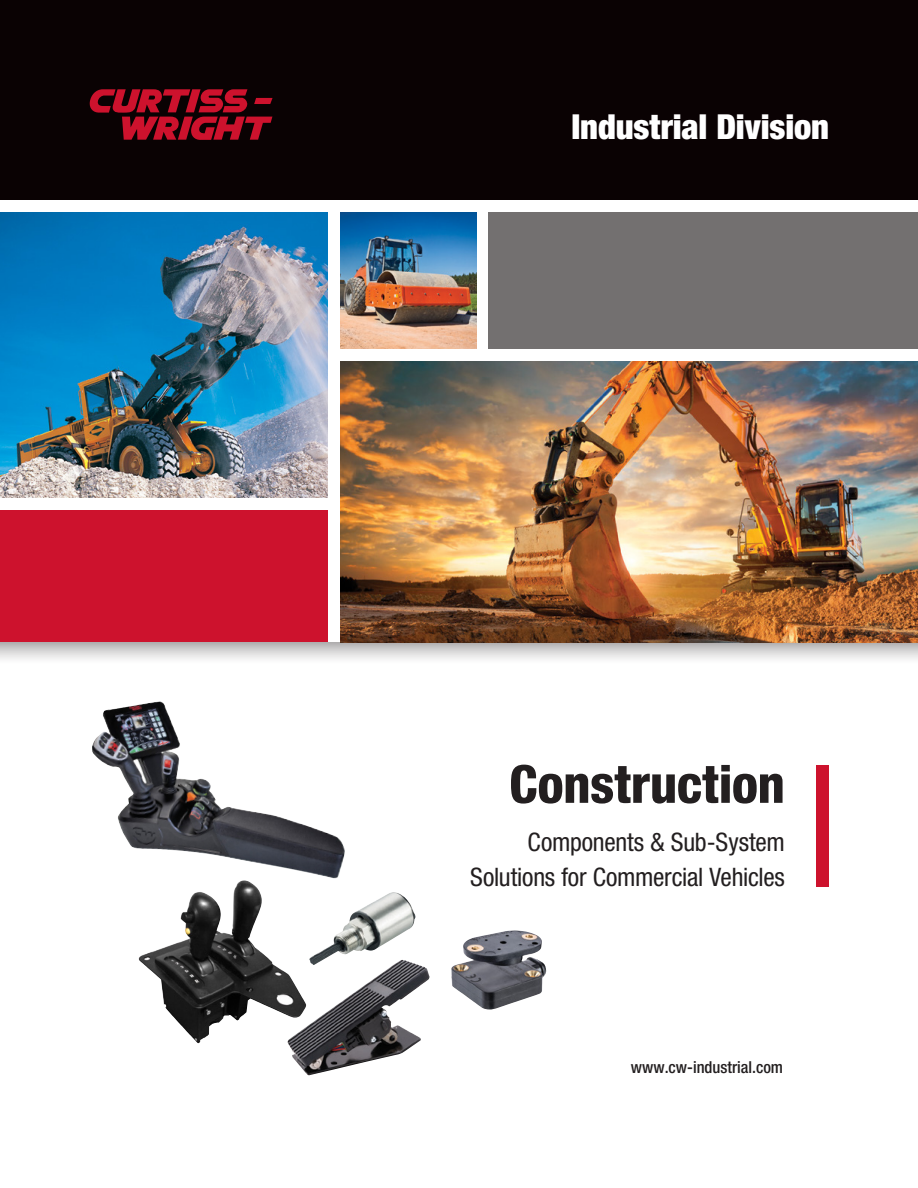
<style>
.page{position:relative;width:918px;height:1188px;background:#fff}
.page>*{position:absolute;margin:0;border:0;box-sizing:border-box;transform-origin:0 0}
.t1{font:800 condensed 52.5px "Helvetica Neue LT Std";letter-spacing:-.01em;color:#231f20}
.t2{font:900 condensed 34.5px "Helvetica Neue LT Std";letter-spacing:-.005em;color:#fff}
.t3{font:condensed 25.5px/34.5px "Helvetica Neue LT Std";letter-spacing:-.01em;color:#231f20;text-align:right}
.t4{font:500 condensed 16.5px "Helvetica Neue LT Std";color:#231f20}
</style>
<div class="page">
<div style="left:0;top:642px;width:918px;height:30px;background:linear-gradient(to bottom,#bdbcbc,#fff)"></div>
<div style="left:0;top:0;width:918px;height:200px;background:#0a0203"></div>
<svg style="left:89px;top:89px;width:184px;height:51px"></svg>
<img style="left:451px;top:930px;width:95px;height:80px">
<img style="left:309px;top:892px;width:107px;height:68px">
<img style="left:139px;top:880px;width:149px;height:163px">
<img style="left:92px;top:701px;width:253px;height:178px">
<img style="left:0;top:213px;width:327px;height:284px">
<img style="left:340px;top:213px;width:136px;height:136px">
<div style="left:489px;top:213px;width:429px;height:136px;background:#737070"></div>
<div style="left:0;top:510px;width:327px;height:132px;background:#cd122d"></div>
<img style="left:340px;top:361px;width:578px;height:281px">
<div style="left:816px;top:765px;width:13px;height:122px;background:#cd122d"></div>
<img style="left:288px;top:960px;width:142px;height:115px">
<h2 class="t2" style="left:571px;top:106px;width:259px">Industrial Division</h2>
<h1 class="t1" style="left:509px;top:752px;width:277px">Construction</h1>
<p class="t3" style="left:470px;top:825px;width:316px">Components &amp; Sub-System<br>Solutions for Commercial Vehicles</p>
<p class="t4" style="left:631px;top:1058px;width:154px">www.cw-industrial.com</p>
</div>
